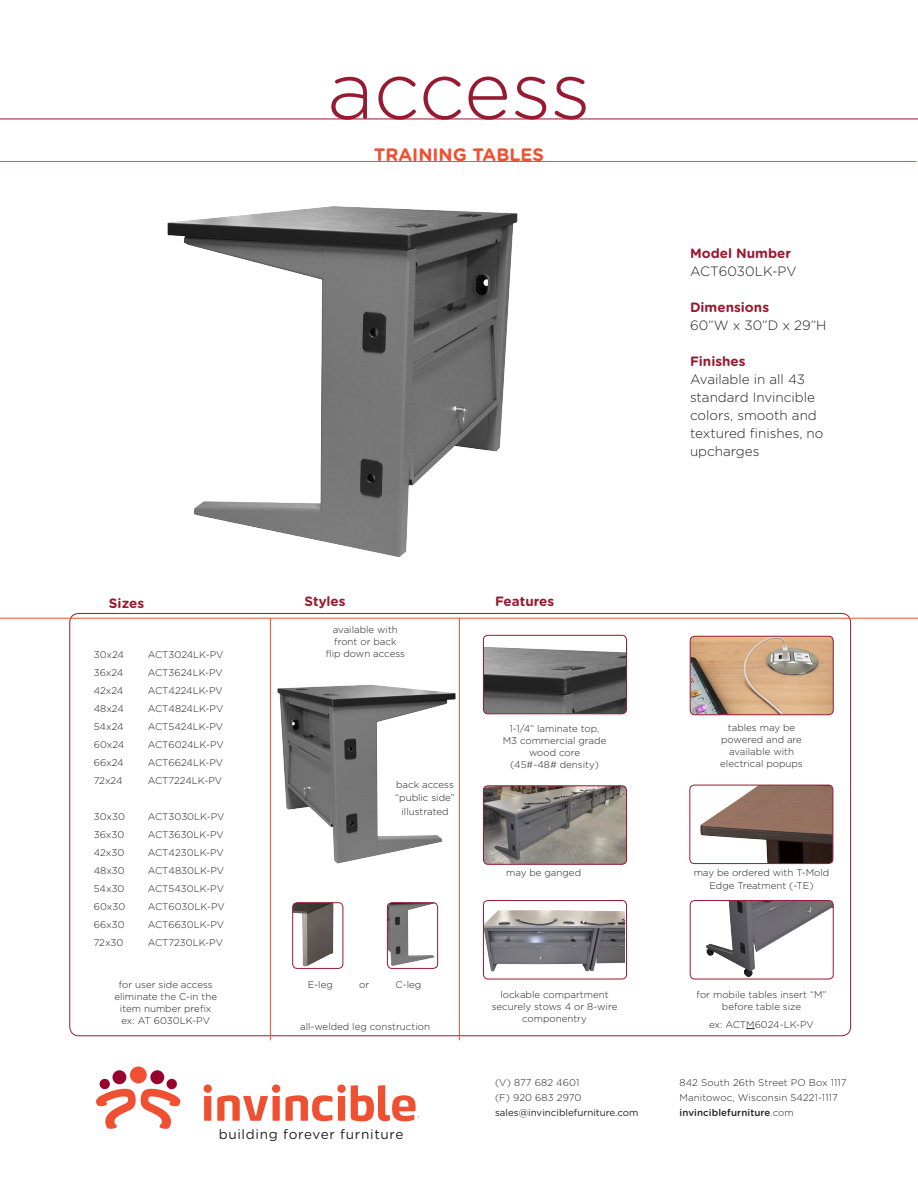
<style>
.page{position:relative;width:918px;height:1188px;background:#fff}
.page>*{position:absolute;margin:0;border:0;box-sizing:border-box;transform-origin:0 0}
.t1{font:300 81px "Gotham Rounded";letter-spacing:-.01em;color:#981a31}
.t2{font:700 18px "Gotham Rounded";color:#ef5032}
.t3{font:300 13.5px/18px "Gotham Rounded";color:#231f20}
.t4{font:700 13.5px "Gotham Rounded";color:#981a31}
.t5{font:13.5px "Gotham Rounded";letter-spacing:.05em;color:#231f20}
.t6{font:300 9.75px/12px "Gotham Rounded";color:#231f20;text-align:center}
.t7{font:9.75px "Gotham Rounded";color:#231f20}
.t8{font:500 9.75px "Gotham Rounded";letter-spacing:.01em;color:#231f20}
.s1{font-weight:300}
</style>
<div class="page">
<img style="left:277px;top:682px;width:182px;height:183px">
<img style="left:167px;top:206px;width:351px;height:352px">
<hr style="left:0;top:119px;width:918px;height:1px;background:#981a31">
<hr style="left:0;top:161px;width:916px;height:1px;background:#ef5032">
<div style="left:112px;top:1070px;width:14px;height:14px;background:#98012d;border-radius:50%"></div>
<div style="left:100px;top:1079px;width:10px;height:10px;background:#98012d;border-radius:50%"></div>
<div style="left:167px;top:1079px;width:10px;height:10px;background:#98012d;border-radius:50%"></div>
<div style="left:150px;top:1070px;width:14px;height:14px;background:#98012d;border-radius:50%"></div>
<div style="left:130px;top:1066px;width:17px;height:17px;background:#ef5032;border-radius:50%"></div>
<svg style="left:96px;top:1088px;width:85px;height:40px"></svg>
<div style="left:338px;top:1096px;width:7px;height:25px;background:#ef5032"></div>
<svg style="left:285px;top:1095px;width:48px;height:26px"></svg>
<div style="left:273px;top:1096px;width:7px;height:25px;background:#ef5032"></div>
<svg style="left:217px;top:1095px;width:51px;height:26px"></svg>
<div style="left:204px;top:1096px;width:7px;height:25px;background:#ef5032"></div>
<div style="left:204px;top:1084px;width:8px;height:9px;background:#ef5032;border-radius:50%"></div>
<div style="left:272px;top:1084px;width:8px;height:9px;background:#ef5032;border-radius:50%"></div>
<div style="left:337px;top:1084px;width:9px;height:9px;background:#ef5032;border-radius:50%"></div>
<svg style="left:351px;top:1085px;width:68px;height:36px"></svg>
<hr style="left:0;top:618px;width:918px;height:1px;background:#ef5032">
<hr style="left:459px;top:618px;width:1px;height:422px;background:#ef5032">
<hr style="left:270px;top:618px;width:1px;height:422px;background:#ef5032">
<img style="left:485px;top:910px;width:140px;height:62px">
<div style="left:483px;top:900px;width:144px;height:79px;border:1px solid #981a31;border-radius:4px"></div>
<img style="left:483px;top:786px;width:144px;height:77px">
<div style="left:483px;top:786px;width:144px;height:79px;border:1px solid #981a31;border-radius:4px"></div>
<img style="left:700px;top:785px;width:133px;height:79px">
<div style="left:690px;top:785px;width:143px;height:79px;border:1px solid #981a31;border-radius:4px"></div>
<img style="left:690px;top:901px;width:143px;height:78px">
<div style="left:690px;top:900px;width:143px;height:79px;border:1px solid #981a31;border-radius:4px"></div>
<img style="left:387px;top:903px;width:51px;height:63px">
<div style="left:387px;top:903px;width:51px;height:66px;border:1px solid #981a31;border-radius:4px"></div>
<img style="left:293px;top:903px;width:41px;height:64px">
<div style="left:292px;top:903px;width:51px;height:66px;border:1px solid #981a31;border-radius:4px"></div>
<img style="left:483px;top:647px;width:143px;height:67px">
<div style="left:483px;top:635px;width:144px;height:79px;border:1px solid #981a31;border-radius:4px"></div>
<img style="left:690px;top:636px;width:143px;height:79px">
<div style="left:690px;top:636px;width:143px;height:79px;border:1px solid #981a31;border-radius:4px"></div>
<p class="t1" style="left:327px;top:36px;width:265px">access</p>
<p class="t2" style="left:374px;top:142px;width:172px">TRAINING TABLES</p>
<p class="t4" style="left:109px;top:593px;width:37px">Sizes</p>
<p class="t4" style="left:304px;top:592px;width:43px">Styles</p>
<p class="t4" style="left:495px;top:592px;width:61px">Features</p>
<p class="t4" style="left:690px;top:243px;width:103px">Model Number</p>
<p class="t3" style="left:690px;top:262px;width:108px">ACT6030LK-PV</p>
<p class="t4" style="left:690px;top:297px;width:81px">Dimensions</p>
<p class="t3" style="left:690px;top:316px;width:138px">60”W x 30”D x 29”H</p>
<p class="t4" style="left:690px;top:351px;width:57px">Finishes</p>
<p class="t3" style="left:690px;top:370px;width:135px">Available in all 43 standard Invincible colors, smooth and textured finishes, no upcharges</p>
<p class="t6" style="left:94px;top:648px;width:32px">30x24</p>
<p class="t6" style="left:148px;top:648px;width:77px">ACT3024LK-PV</p>
<p class="t6" style="left:94px;top:666px;width:31px">36x24</p>
<p class="t6" style="left:148px;top:666px;width:77px">ACT3624LK-PV</p>
<p class="t6" style="left:94px;top:684px;width:31px">42x24</p>
<p class="t6" style="left:148px;top:684px;width:77px">ACT4224LK-PV</p>
<p class="t6" style="left:94px;top:702px;width:32px">48x24</p>
<p class="t6" style="left:148px;top:702px;width:77px">ACT4824LK-PV</p>
<p class="t6" style="left:94px;top:720px;width:31px">54x24</p>
<p class="t6" style="left:148px;top:720px;width:77px">ACT5424LK-PV</p>
<p class="t6" style="left:94px;top:738px;width:32px">60x24</p>
<p class="t6" style="left:148px;top:738px;width:78px">ACT6024LK-PV</p>
<p class="t6" style="left:94px;top:756px;width:32px">66x24</p>
<p class="t6" style="left:148px;top:756px;width:77px">ACT6624LK-PV</p>
<p class="t6" style="left:94px;top:774px;width:30px">72x24</p>
<p class="t6" style="left:148px;top:774px;width:76px">ACT7224LK-PV</p>
<p class="t6" style="left:94px;top:810px;width:33px">30x30</p>
<p class="t6" style="left:148px;top:810px;width:78px">ACT3030LK-PV</p>
<p class="t6" style="left:94px;top:828px;width:32px">36x30</p>
<p class="t6" style="left:148px;top:828px;width:78px">ACT3630LK-PV</p>
<p class="t6" style="left:94px;top:846px;width:32px">42x30</p>
<p class="t6" style="left:148px;top:846px;width:78px">ACT4230LK-PV</p>
<p class="t6" style="left:94px;top:864px;width:33px">48x30</p>
<p class="t6" style="left:148px;top:864px;width:78px">ACT4830LK-PV</p>
<p class="t6" style="left:94px;top:882px;width:32px">54x30</p>
<p class="t6" style="left:148px;top:882px;width:78px">ACT5430LK-PV</p>
<p class="t6" style="left:94px;top:900px;width:33px">60x30</p>
<p class="t6" style="left:148px;top:900px;width:79px">ACT6030LK-PV</p>
<p class="t6" style="left:94px;top:918px;width:32px">66x30</p>
<p class="t6" style="left:148px;top:918px;width:78px">ACT6630LK-PV</p>
<p class="t6" style="left:94px;top:936px;width:31px">72x30</p>
<p class="t6" style="left:148px;top:936px;width:77px">ACT7230LK-PV</p>
<p class="t6" style="left:114px;top:979px;width:104px">for user side access eliminate the C-in the item number prefix</p>
<p class="t6" style="left:122px;top:1014px;width:90px">ex: AT 6030LK-PV</p>
<p class="t6" style="left:333px;top:623px;width:67px">available with</p>
<p class="t6" style="left:334px;top:635px;width:64px">front or back</p>
<p class="t6" style="left:326px;top:647px;width:81px">flip down access</p>
<p class="t6" style="left:395px;top:777px;width:61px;line-height:13.5px">back access “public side” illustrated</p>
<p class="t6" style="left:308px;top:978px;width:27px">E-leg</p>
<p class="t6" style="left:359px;top:978px;width:12px">or</p>
<p class="t6" style="left:396px;top:978px;width:27px">C-leg</p>
<p class="t6" style="left:300px;top:1020px;width:131px">all-welded leg construction</p>
<p class="t5" style="left:219px;top:1125px;width:186px">building forever furniture</p>
<p class="t6" style="left:503px;top:722px;width:105px">1-1/4” laminate top,<br>M3 commercial grade wood core<br>(45#-48# density)</p>
<p class="t6" style="left:720px;top:721px;width:84px">tables may be powered and are available with electrical popups</p>
<p class="t6" style="left:506px;top:866px;width:76px">may be ganged</p>
<p class="t6" style="left:694px;top:865px;width:137px;line-height:13.5px">may be ordered with T-Mold<br>Edge Treatment (-TE)</p>
<p class="t6" style="left:492px;top:988px;width:127px">lockable compartment securely stows 4 or 8-wire componentry</p>
<p class="t6" style="left:495px;top:1076px;width:86px">(V) 877 682 4601</p>
<p class="t6" style="left:495px;top:1091px;width:88px">(F) 920 683 2970</p>
<p class="t7" style="left:495px;top:1106px;width:145px">sales@invinciblefurniture.com</p>
<p class="t6" style="left:697px;top:988px;width:131px">for mobile tables insert “M” before table size</p>
<p class="t6" style="left:709px;top:1018px;width:106px">ex: ACTM6024-LK-PV</p>
<p class="t6" style="left:680px;top:1076px;width:169px">842 South 26th Street PO Box 1117</p>
<p class="t6" style="left:680px;top:1091px;width:160px">Manitowoc, Wisconsin 54221-1117</p>
<p class="t8" style="left:680px;top:1106px;width:116px">invinciblefurniture<span class="s1">.com</span></p>
</div>
